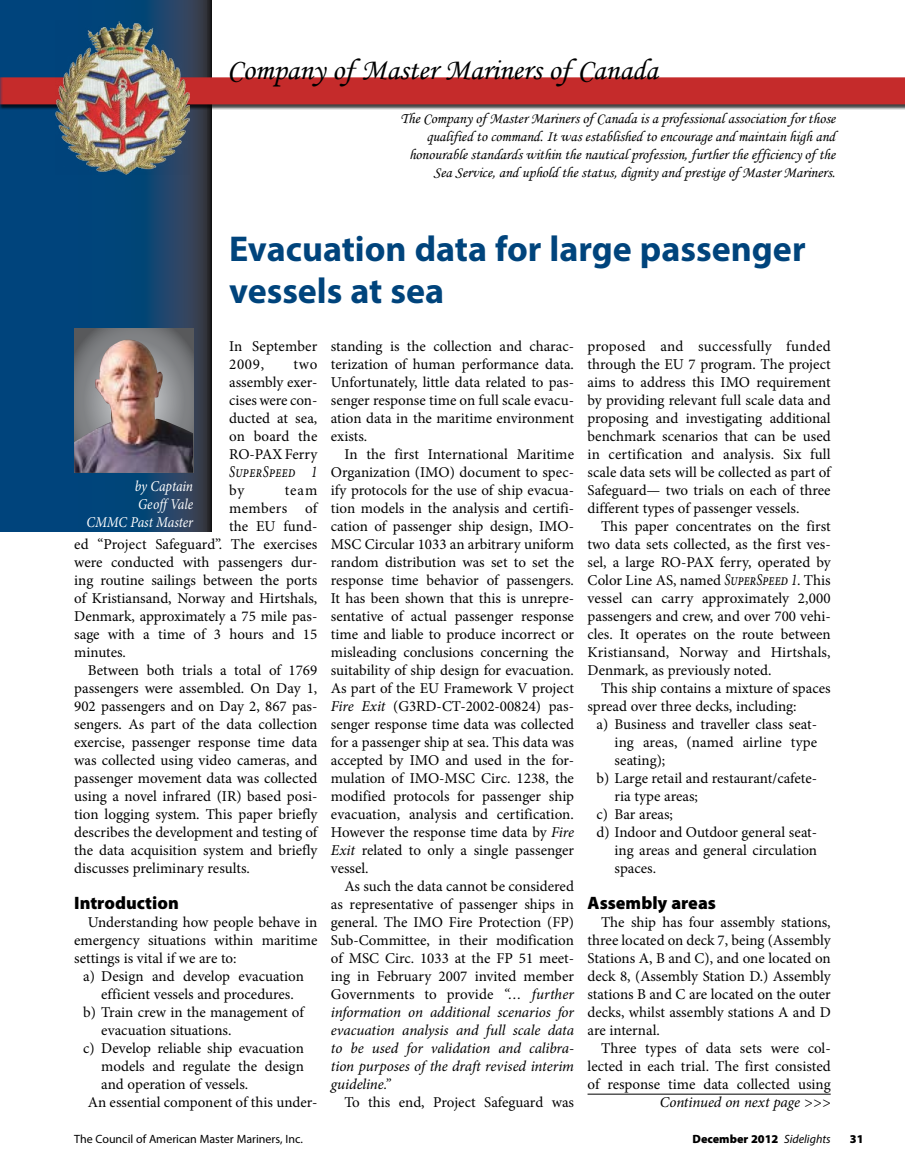
<style>
.page{position:relative;width:905px;height:1175px;background:#fff}
.page>*{position:absolute;margin:0;border:0;box-sizing:border-box;transform-origin:0 0}
.HEAD_24_28{font:700 36px/42px "Myriad Pro";color:#00447c}
.t1{font:30px "Monotype Corsiva";color:#000}
.BODY__subhead{font:900 18px "Myriad Pro";color:#000}
.BODY__first_para{font:italic 16.5px "Minion Pro";letter-spacing:.025em;color:#000;scale:.77 1}
.BODY{font:15px/18px "Minion Pro";color:#000;text-align:justify}
.BODY__first_para-2{font:15px/18px "Minion Pro";color:#000}
.NONE{font:15px/18px "Monotype Corsiva";color:#000;text-align:right}
.t2{font:italic 15px/18px "Minion Pro";letter-spacing:-.01em;color:#fff;text-align:right;scale:.9 1}
.continued_on{font:italic 15px "Minion Pro";color:#000}
.BODY__first_para-3{font:15px "Minion Pro";letter-spacing:.02em;color:#000}
.FOOTER__odd{font:12px "Myriad Pro";color:#000}
.FOOTER__odd-2{font:900 12px "Myriad Pro";color:#000}
.s1{font-style:italic}
.s2{font-style:italic;font-size:16.5px}
.s3{font-weight:400;font-style:italic}
</style>
<div class="page">
<svg style="left:0;top:0;width:211px;height:531px;background:#0c4271"></svg>
<svg style="left:74px;top:328px;width:119px;height:11px"></svg>
<img style="left:74px;top:339px;width:119px;height:133px">
<div style="left:0;top:78px;width:904px;height:32px;background:#000;opacity:.75"></div>
<div style="left:0;top:77px;width:904px;height:27px;background:#c52b2b"></div>
<img style="left:56px;top:21px;width:133px;height:153px">
<hr style="left:0;top:48px;width:3px;height:64px;background:#00447c;opacity:.6">
<hr style="left:0;top:47px;width:1px;height:59px;background:#b8c4db">
<hr style="left:587px;top:1093px;width:243px;height:1px;background:#000">
<h2 class="t1" style="left:227px;top:51px;width:432px">Company of Master Mariners of Canada</h2>
<p class="NONE" style="left:400px;top:110px;width:436px">The Company of Master Mariners of Canada is a professional association for those qualified to command. It was established to encourage and maintain high and honourable standards within the nautical profession, further the efficiency of the Sea Service, and uphold the status, dignity and prestige of Master Mariners.</p>
<p class="HEAD_24_28" style="left:229px;top:227px;width:578px">Evacuation data for large passenger vessels at sea</p>
<p class="BODY__first_para-2" style="left:229px;top:337px;width:90px">In September<br>2009,</p>
<p class="BODY__first_para-2" style="left:229px;top:355px;width:90px;text-align:justify;text-indent:64px">two assembly exer&shy;cises were con&shy;ducted at sea, on board the RO-PAX Ferry</p>
<p class="BODY__first_para" style="left:229px;top:460px;width:116px">SuperSpeed 1</p>
<p class="BODY__first_para-2" style="left:229px;top:481px;width:17px">by</p>
<p class="BODY__first_para-2" style="left:285px;top:481px;width:34px">team</p>
<p class="BODY__first_para-3" style="left:229px;top:498px;width:90px">members of</p>
<p class="BODY__first_para-2" style="left:229px;top:517px;width:90px">the EU fund-</p>
<p class="BODY__first_para-2" style="left:74px;top:535px;width:245px">ed “Project Safeguard”. The exercises</p>
<p class="BODY__first_para-2" style="left:74px;top:553px;width:245px">were conducted with passengers dur-</p>
<p class="BODY__first_para-2" style="left:74px;top:571px;width:245px">ing routine sailings between the ports</p>
<p class="BODY__first_para-2" style="left:74px;top:589px;width:245px">of Kristiansand, Norway and Hirtshals,</p>
<p class="BODY__first_para-2" style="left:74px;top:607px;width:245px">Denmark, approximately a 75 mile pas-</p>
<p class="BODY__first_para-2" style="left:74px;top:625px;width:245px">sage with a time of 3 hours and 15</p>
<p class="BODY__first_para-2" style="left:74px;top:643px;width:53px">minutes.</p>
<p class="BODY" style="left:74px;top:661px;width:245px;text-indent:14px">Between both trials a total of 1769 passengers were assembled. On Day 1, 902 passengers and on Day 2, 867 pas&shy;sengers. As part of the data collection exercise, passenger response time data was collected using video cameras, and passenger movement data was collected using a novel infrared (IR) based posi&shy;tion logging system. This paper briefly describes the development and testing of the data acquisition system and briefly discusses preliminary results.</p>
<p class="BODY__subhead" style="left:74px;top:891px;width:106px">Introduction</p>
<p class="BODY" style="left:74px;top:913px;width:245px;text-indent:14px">Understanding how people behave in emergency situations within maritime settings is vital if we are to:</p>
<p class="BODY" style="left:83px;top:967px;width:222px;text-align:center">a) Design and develop evacuation efficient vessels and procedures.</p>
<p class="BODY" style="left:101px;top:1003px;width:204px;text-indent:-18px">b) Train crew in the management of evacuation situations.</p>
<p class="BODY" style="left:101px;top:1039px;width:204px;text-indent:-18px">c) Develop reliable ship evacuation models and regulate the design and operation of vessels.</p>
<p class="BODY" style="left:88px;top:1093px;width:231px">An essential component of this under-</p>
<p class="t2" style="left:86px;top:477px;width:120px">by Captain<br>Geoff Vale<br>CMMC Past Master</p>
<p class="BODY" style="left:331px;top:337px;width:245px">standing is the collection and charac&shy;terization of human performance data.<br>Unfortunately, little data related to pas&shy;senger response time on full scale evacu&shy;ation data in the maritime environment exists.</p>
<p class="BODY" style="left:331px;top:445px;width:245px;text-indent:14px">In the first International Maritime Organization (IMO) document to spec&shy;ify protocols for the use of ship evacua&shy;tion models in the analysis and certifi&shy;cation of passenger ship design, IMO-MSC Circular 1033 an arbitrary uniform random distribution was set to set the response time behavior of passengers.<br>It has been shown that this is unrepre&shy;sentative of actual passenger response time and liable to produce incorrect or misleading conclusions concerning the suitability of ship design for evacuation.<br>As part of the EU Framework V project <span class="s1">Fire Exit</span> (G3RD-CT-2002-00824) pas&shy;senger response time data was collected for a passenger ship at sea. This data was accepted by IMO and used in the for&shy;mulation of IMO-MSC Circ. 1238, the modified protocols for passenger ship evacuation, analysis and certification.<br>However the response time data by <span class="s1">Fire Exit</span> related to only a single passenger vessel.</p>
<p class="BODY" style="left:331px;top:877px;width:245px;text-indent:14px">As such the data cannot be considered as representative of passenger ships in general. The IMO Fire Protection (FP)<br>Sub-Committee, in their modification of MSC Circ. 1033 at the FP 51 meet&shy;ing in February 2007 invited member Governments to provide <span class="s1">“… further information on additional scenarios for evacuation analysis and full scale data to be used for validation and calibra&shy;tion purposes of the draft revised interim guideline.”</span></p>
<p class="BODY" style="left:344px;top:1093px;width:231px">To this end, Project Safeguard was</p>
<p class="BODY" style="left:587px;top:337px;width:245px">proposed and successfully funded through the EU 7 program. The project aims to address this IMO requirement by providing relevant full scale data and proposing and investigating additional benchmark scenarios that can be used in certification and analysis. Six full scale data sets will be collected as part of Safeguard— two trials on each of three different types of passenger vessels.</p>
<p class="BODY" style="left:587px;top:517px;width:245px;text-indent:14px">This paper concentrates on the first two data sets collected, as the first ves&shy;sel, a large RO-PAX ferry, operated by Color Line AS, named <span class="s2">SuperSpeed 1</span>. This vessel can carry approximately 2,000 passengers and crew, and over 700 vehi&shy;cles. It operates on the route between Kristiansand, Norway and Hirtshals, Denmark, as previously noted.</p>
<p class="BODY" style="left:587px;top:679px;width:244px;text-indent:14px">This ship contains a mixture of spaces spread over three decks, including:</p>
<p class="BODY" style="left:614px;top:715px;width:204px;text-indent:-18px">a) Business and traveller class seat&shy;ing areas, (named airline type seating);</p>
<p class="BODY" style="left:614px;top:769px;width:204px;text-indent:-18px">b) Large retail and restaurant/cafete&shy;ria type areas;</p>
<p class="BODY" style="left:596px;top:805px;width:78px">c) Bar areas;</p>
<p class="BODY" style="left:614px;top:823px;width:204px;text-indent:-18px">d) Indoor and Outdoor general seat&shy;ing areas and general circulation spaces.</p>
<p class="BODY__subhead" style="left:587px;top:891px;width:130px">Assembly areas</p>
<p class="BODY" style="left:587px;top:913px;width:245px;text-indent:14px">The ship has four assembly stations, three located on deck 7, being (Assembly Stations A, B and C), and one located on deck 8, (Assembly Station D.) Assembly stations B and C are located on the outer decks, whilst assembly stations A and D are internal.</p>
<p class="BODY" style="left:587px;top:1039px;width:245px;text-indent:14px">Three types of data sets were col&shy;lected in each trial. The first consisted of response time data collected using</p>
<p class="continued_on" style="left:659px;top:1092px;width:172px">Continued on next page &gt;&gt;&gt;</p>
<p class="FOOTER__odd" style="left:74px;top:1132px;width:230px">The Council of American Master Mariners, Inc.</p>
<p class="FOOTER__odd-2" style="left:692px;top:1131px;width:140px">December 2012 <span class="s3">Sidelights</span></p>
<p class="FOOTER__odd-2" style="left:849px;top:1131px;width:15px">31</p>
</div>
